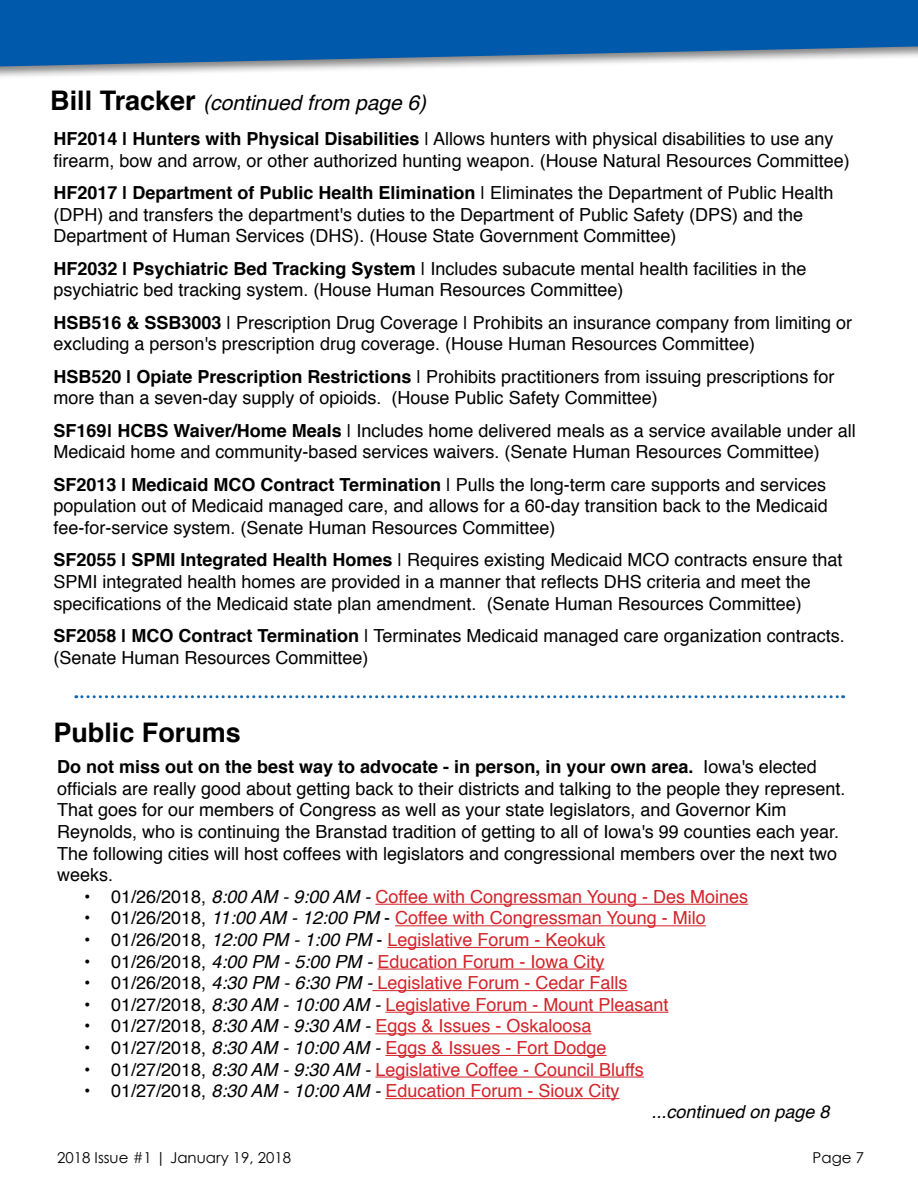
<style>
.page{position:relative;width:918px;height:1188px;background:#fff}
.page>*{position:absolute;margin:0;border:0;box-sizing:border-box;transform-origin:0 0}
.t1{font:700 27px "Helvetica";color:#000}
.t2{font:italic 21px "Helvetica";color:#000}
.t3{font:18px/21.6px "Helvetica";color:#000}
.t4{font:18px "Helvetica";color:#d2232a}
.t5{font:italic 18px "Helvetica";color:#000}
.t6{font:15px "Century Gothic";color:#000}
.s1{font-weight:700;font-style:normal;font-size:27px}
.s2{font-weight:700}
.s3{color:#000}
.s4{font-style:italic;color:#000}
</style>
<div class="page">
<div style="left:0;top:0;width:918px;height:81px;background:#000;opacity:.5"></div>
<svg style="left:0;top:0;width:918px;height:66px;background:#1c68af"></svg>
<hr style="left:375px;top:904px;width:373px;height:1px;background:#d2232a">
<hr style="left:395px;top:925px;width:311px;height:1px;background:#d2232a">
<hr style="left:387px;top:947px;width:218px;height:1px;background:#d2232a">
<hr style="left:377px;top:969px;width:227px;height:1px;background:#d2232a">
<hr style="left:372px;top:990px;width:255px;height:1px;background:#d2232a">
<hr style="left:385px;top:1012px;width:284px;height:1px;background:#d2232a">
<hr style="left:375px;top:1033px;width:217px;height:1px;background:#d2232a">
<hr style="left:385px;top:1055px;width:222px;height:1px;background:#d2232a">
<hr style="left:375px;top:1077px;width:269px;height:1px;background:#d2232a">
<hr style="left:385px;top:1098px;width:235px;height:1px;background:#d2232a">
<svg style="left:76px;top:695px;width:768px;height:3px"></svg>
<p class="t2" style="left:50px;top:86px;width:378px"><span class="s1">Bill Tracker</span> (continued from page 6)</p>
<p class="t3" style="left:53px;top:129px;width:798px"><span class="s2">HF2014 | Hunters with Physical Disabilities</span> | Allows hunters with physical disabilities to use any firearm, bow and arrow, or other authorized hunting weapon. (House Natural Resources Committee)</p>
<p class="t3" style="left:53px;top:183px;width:781px"><span class="s2">HF2017 | Department of Public Health Elimination</span> | Eliminates the Department of Public Health (DPH) and transfers the department's duties to the Department of Public Safety (DPS) and the<br>Department of Human Services (DHS). (House State Government Committee)</p>
<p class="t3" style="left:53px;top:258px;width:755px"><span class="s2">HF2032 | Psychiatric Bed Tracking System</span> | Includes subacute mental health facilities in the psychiatric bed tracking system. (House Human Resources Committee)</p>
<p class="t3" style="left:53px;top:312px;width:800px"><span class="s2">HSB516 &amp; SSB3003</span> | Prescription Drug Coverage | Prohibits an insurance company from limiting or excluding a person's prescription drug coverage. (House Human Resources Committee)</p>
<p class="t3" style="left:53px;top:366px;width:782px"><span class="s2">HSB520 | Opiate Prescription Restrictions</span> | Prohibits practitioners from issuing prescriptions for more than a seven-day supply of opioids. (House Public Safety Committee)</p>
<p class="t3" style="left:53px;top:420px;width:804px"><span class="s2">SF169| HCBS Waiver/Home Meals</span> | Includes home delivered meals as a service available under all<br>Medicaid home and community-based services waivers. (Senate Human Resources Committee)</p>
<p class="t3" style="left:53px;top:474px;width:776px;text-align:justify"><span class="s2">SF2013 | Medicaid MCO Contract Termination</span> | Pulls the long-term care supports and services population out of Medicaid managed care, and allows for a 60-day transition back to the Medicaid fee-for-service system. (Senate Human Resources Committee)</p>
<p class="t3" style="left:53px;top:550px;width:790px"><span class="s2">SF2055 | SPMI Integrated Health Homes</span> | Requires existing Medicaid MCO contracts ensure that<br>SPMI integrated health homes are provided in a manner that reflects DHS criteria and meet the specifications of the Medicaid state plan amendment. (Senate Human Resources Committee)</p>
<p class="t3" style="left:53px;top:625px;width:793px"><span class="s2">SF2058 | MCO Contract Termination</span> | Terminates Medicaid managed care organization contracts. (Senate Human Resources Committee)</p>
<h1 class="t1" style="left:53px;top:710px;width:189px">Public Forums</h1>
<p class="t3" style="left:57px;top:757px;width:790px"><span class="s2">Do not miss out on the best way to advocate - in person, in your own area.</span> Iowa's elected officials are really good about getting back to their districts and talking to the people they represent.<br>That goes for our members of Congress as well as your state legislators, and Governor Kim Reynolds, who is continuing the Branstad tradition of getting to all of Iowa's 99 counties each year.<br>The following cities will host coffees with legislators and congressional members over the next two weeks.</p>
<p class="t4" style="left:84px;top:883px;width:666px"><span class="s3">• 01/26/2018,</span> <span class="s4">8:00 AM - 9:00 AM -</span> Coffee with Congressman Young - Des Moines</p>
<p class="t4" style="left:84px;top:904px;width:623px"><span class="s3">• 01/26/2018,</span> <span class="s4">11:00 AM - 12:00 PM</span> <span class="s3">-</span> Coffee with Congressman Young - Milo</p>
<p class="t4" style="left:84px;top:926px;width:523px"><span class="s3">• 01/26/2018,</span> <span class="s4">12:00 PM - 1:00 PM</span> <span class="s3">-</span> Legislative Forum - Keokuk</p>
<p class="t4" style="left:84px;top:947px;width:522px"><span class="s3">• 01/26/2018,</span> <span class="s4">4:00 PM - 5:00 PM -</span> Education Forum - Iowa City</p>
<p class="t4" style="left:84px;top:969px;width:545px"><span class="s3">• 01/26/2018,</span> <span class="s4">4:30 PM - 6:30 PM -</span> Legislative Forum - Cedar Falls</p>
<p class="t4" style="left:84px;top:991px;width:586px"><span class="s3">• 01/27/2018,</span> <span class="s4">8:30 AM - 10:00 AM -</span> Legislative Forum - Mount Pleasant</p>
<p class="t4" style="left:84px;top:1012px;width:509px"><span class="s3">• 01/27/2018,</span> <span class="s4">8:30 AM - 9:30 AM -</span> Eggs &amp; Issues - Oskaloosa</p>
<p class="t4" style="left:84px;top:1034px;width:524px"><span class="s3">• 01/27/2018,</span> <span class="s4">8:30 AM - 10:00 AM -</span> Eggs &amp; Issues - Fort Dodge</p>
<p class="t4" style="left:84px;top:1055px;width:561px"><span class="s3">• 01/27/2018,</span> <span class="s4">8:30 AM - 9:30 AM -</span> Legislative Coffee - Council Bluffs</p>
<p class="t4" style="left:84px;top:1077px;width:537px"><span class="s3">• 01/27/2018,</span> <span class="s4">8:30 AM - 10:00 AM -</span> Education Forum - Sioux City</p>
<p class="t5" style="left:651px;top:1098px;width:180px">...continued on page 8</p>
<p class="t6" style="left:57px;top:1148px;width:235px">2018 Issue #1 | January 19, 2018</p>
<p class="t6" style="left:813px;top:1148px;width:53px">Page 7</p>
</div>
